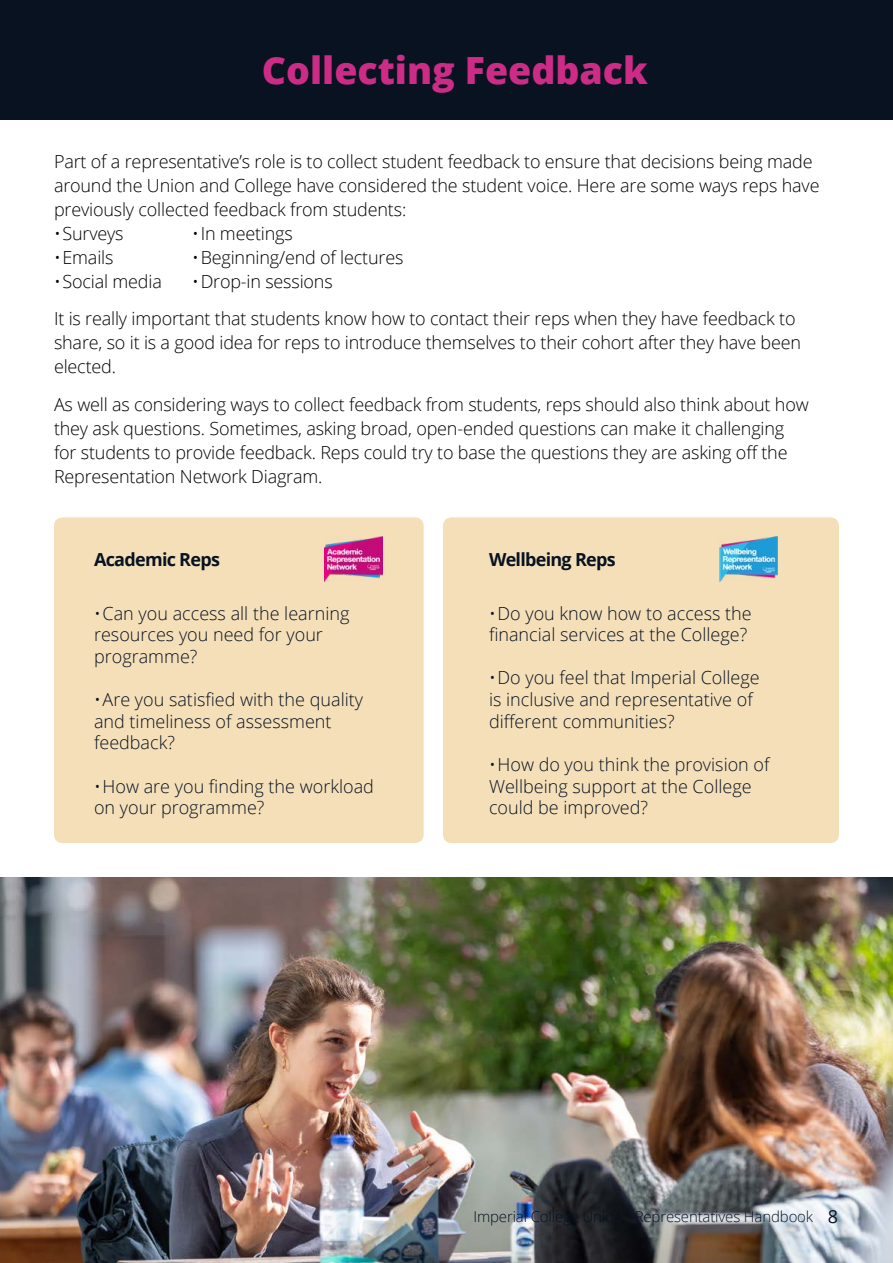
<style>
.page{position:relative;width:893px;height:1263px;background:#fff}
.page>*{position:absolute;margin:0;border:0;box-sizing:border-box;transform-origin:0 0}
.t1{font:800 37.5px "Open Sans";color:#cd2c86}
.t2{font:300 18px/24px "Open Sans";letter-spacing:-.01em;color:#000}
.t3{font:300 18px/21.6px "Open Sans";color:#081221}
.t4{font:700 18px "Open Sans";letter-spacing:-.04em;color:#081221}
.t5{font:300 15px "Open Sans";letter-spacing:-.01em;color:#081221}
.s1{font-weight:400;font-size:18px}
</style>
<div class="page">
<div style="left:0;top:0;width:893px;height:119px;background:#081221"></div>
<div style="left:54px;top:517px;width:370px;height:326px;background:#f5dfb9;border-radius:9px"></div>
<div style="left:443px;top:517px;width:396px;height:326px;background:#f5dfb9;border-radius:9px"></div>
<img style="left:0;top:877px;width:893px;height:386px">
<img style="left:720px;top:536px;width:58px;height:46px">
<img style="left:325px;top:536px;width:58px;height:46px">
<h1 class="t1" style="left:262px;top:41px;width:387px">Collecting Feedback</h1>
<p class="t2" style="left:54px;top:149px;width:767px">Part of a representative’s role is to collect student feedback to ensure that decisions being made around the Union and College have considered the student voice. Here are some ways reps have previously collected feedback from students:</p>
<p class="t2" style="left:54px;top:221px;width:71px">•Surveys</p>
<p class="t2" style="left:54px;top:245px;width:61px">•Emails</p>
<p class="t2" style="left:54px;top:262px;width:743px;line-height:37.5px">•Social media<br>It is really important that students know how to contact their reps when they have feedback to</p>
<p class="t2" style="left:54px;top:330px;width:749px">share, so it is a good idea for reps to introduce themselves to their cohort after they have been elected.</p>
<p class="t2" style="left:54px;top:392px;width:756px">As well as considering ways to collect feedback from students, reps should also think about how they ask questions. Sometimes, asking broad, open-ended questions can make it challenging for students to provide feedback. Reps could try to base the questions they are asking off the Representation Network Diagram.</p>
<p class="t2" style="left:192px;top:221px;width:102px">•In meetings</p>
<p class="t2" style="left:192px;top:245px;width:213px">•Beginning/end of lectures</p>
<p class="t2" style="left:192px;top:269px;width:142px">•Drop-in sessions</p>
<p class="t4" style="left:94px;top:546px;width:127px">Academic Reps</p>
<p class="t4" style="left:489px;top:546px;width:128px">Wellbeing Reps</p>
<p class="t3" style="left:94px;top:602px;width:257px">•Can you access all the learning resources you need for your programme?</p>
<p class="t3" style="left:94px;top:688px;width:271px">•Are you satisfied with the quality and timeliness of assessment feedback?</p>
<p class="t3" style="left:94px;top:775px;width:281px">•How are you finding the workload on your programme?</p>
<p class="t3" style="left:489px;top:602px;width:264px">•Do you know how to access the financial services at the College?</p>
<p class="t3" style="left:489px;top:667px;width:272px">•Do you feel that Imperial College is inclusive and representative of different communities?</p>
<p class="t3" style="left:489px;top:753px;width:282px">•How do you think the provision of<br>Wellbeing support at the College could be improved?</p>
<p class="t5" style="left:473px;top:1206px;width:366px">Imperial College Union - Representatives Handbook <span class="s1">8</span></p>
</div>
